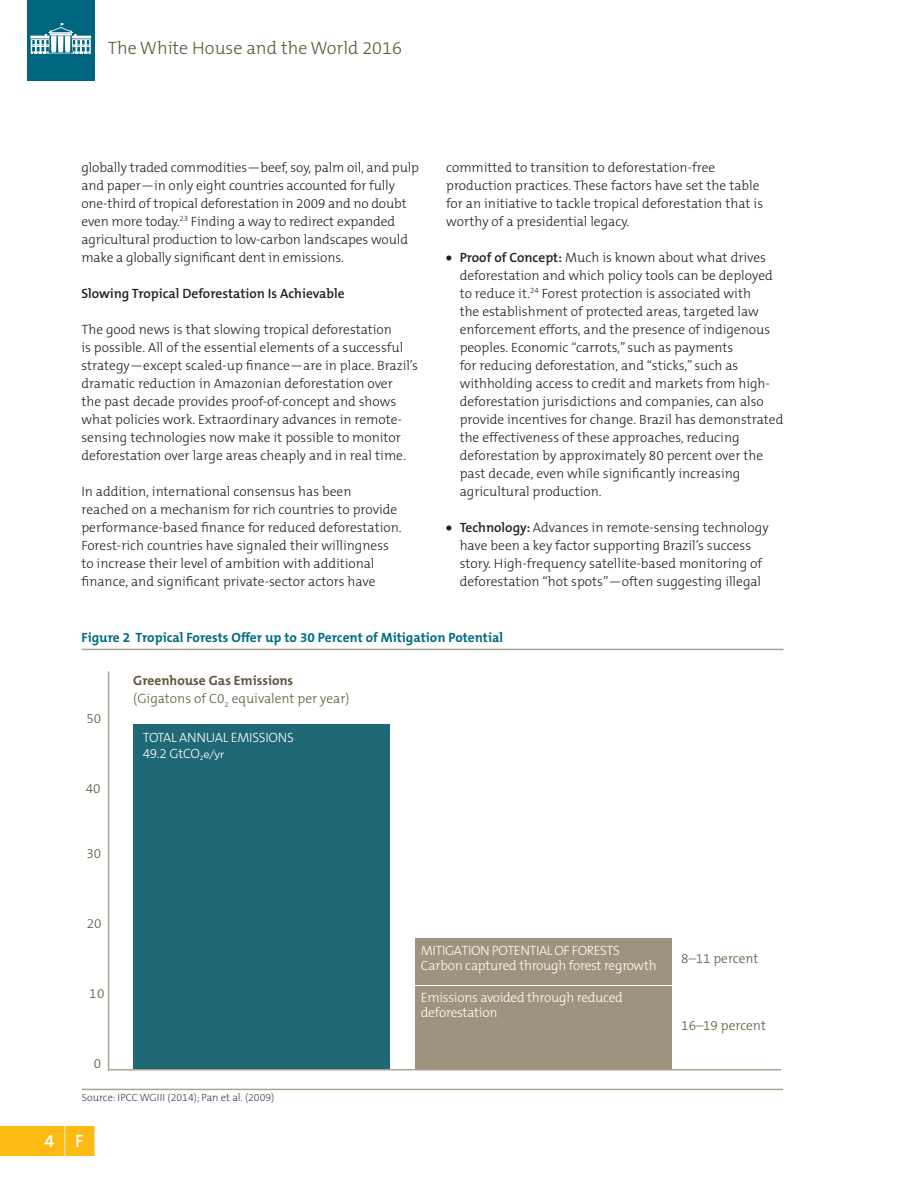
<style>
.page{position:relative;width:918px;height:1188px;background:#fff}
.page>*{position:absolute;margin:0;border:0;box-sizing:border-box;transform-origin:0 0}
.t1{font:300 18px "The Mix B3";color:#60553e}
.t2{font:600 18px "The Mix B6";color:#fff}
.body{font:300 13.5px/18px "The Mix B3";color:#231f20}
.t3{font:300 13.5px/15.6px "The Mix B3";letter-spacing:-.035em;color:#fff}
.Chart_Label{font:300 13.5px "The Mix B3";color:#60553e}
.chart_head{font:700 13.5px "The Mix B7";color:#006c85}
.Sub_2{font:600 13.5px "The Mix B6";color:#231f20}
.Chart_Label-2{font:700 13.5px "The Mix B7";color:#60553e}
.Source{font:200 10.5px "The Mix B2";color:#231f20}
.s1{font-family:"The Mix B9";font-weight:900}
.s2{font-family:"The Mix B6";font-weight:600}
.s3{font-family:"Gotham";font-weight:400;font-size:10.5px}
.s4{font-family:"The Mix B2";font-weight:200;font-size:30.6px}
</style>
<div class="page">
<div style="left:27px;top:0;width:67px;height:81px;background:#006680"></div>
<svg style="left:30px;top:23px;width:61px;height:31px"></svg>
<div style="left:0;top:1126px;width:95px;height:30px;background:#fcba13"></div>
<hr style="left:81px;top:649px;width:702px;height:1px;background:#aca391">
<hr style="left:82px;top:1089px;width:701px;height:1px;background:#aca391">
<hr style="left:108px;top:671px;width:1px;height:399px;background:#aca391">
<div style="left:133px;top:724px;width:257px;height:346px;background:#1e6975"></div>
<div style="left:415px;top:986px;width:256px;height:84px;background:#9e937f"></div>
<div style="left:415px;top:938px;width:256px;height:47px;background:#9e937f"></div>
<hr style="left:108px;top:1069px;width:673px;height:1px;background:#aca391">
<h1 class="t1" style="left:108px;top:38px;width:296px">The White House and the World 2016</h1>
<p class="body" style="left:81px;top:159px;width:339px">globally traded commodities—beef, soy, palm oil, and pulp and paper—in only eight countries accounted for fully one-third of tropical deforestation in 2009 and no doubt even more today.<sup>23</sup> Finding a way to redirect expanded agricultural production to low-carbon landscapes would make a globally significant dent in emissions.</p>
<p class="Sub_2" style="left:81px;top:286px;width:265px">Slowing Tropical Deforestation Is Achievable</p>
<p class="body" style="left:81px;top:321px;width:338px">The good news is that slowing tropical deforestation<br>is possible. All of the essential elements of a successful strategy—except scaled-up finance—are in place. Brazil’s dramatic reduction in Amazonian deforestation over<br>the past decade provides proof-of-concept and shows what policies work. Extraordinary advances in remote&shy;sensing technologies now make it possible to monitor deforestation over large areas cheaply and in real time.</p>
<p class="body" style="left:81px;top:483px;width:322px">In addition, international consensus has been reached on a mechanism for rich countries to provide performance-based finance for reduced deforestation.<br>Forest-rich countries have signaled their willingness to increase their level of ambition with additional finance, and significant private-sector actors have</p>
<p class="body" style="left:446px;top:159px;width:318px">committed to transition to deforestation-free production practices. These factors have set the table for an initiative to tackle tropical deforestation that is worthy of a presidential legacy.</p>
<p class="body" style="left:460px;top:249px;width:325px;text-indent:-14px"><span class="s1">•</span> <span class="s2">Proof of Concept:</span> Much is known about what drives deforestation and which policy tools can be deployed to reduce it.<sup>24</sup> Forest protection is associated with<br>the establishment of protected areas, targeted law enforcement efforts, and the presence of indigenous peoples. Economic “carrots,” such as payments<br>for reducing deforestation, and “sticks,” such as withholding access to credit and markets from high&shy;deforestation jurisdictions and companies, can also provide incentives for change. Brazil has demonstrated the effectiveness of these approaches, reducing deforestation by approximately 80 percent over the past decade, even while significantly increasing agricultural production.</p>
<p class="body" style="left:446px;top:519px;width:324px;text-align:center"><span class="s1">•</span> <span class="s2">Technology:</span> Advances in remote-sensing technology have been a key factor supporting Brazil’s success story. High-frequency satellite-based monitoring of deforestation “hot spots”—often suggesting illegal</p>
<p class="chart_head" style="left:81px;top:630px;width:423px">Figure 2 Tropical Forests Offer up to 30 Percent of Mitigation Potential</p>
<p class="Chart_Label" style="left:86px;top:711px;width:16px">50</p>
<p class="Chart_Label" style="left:86px;top:781px;width:16px">40</p>
<p class="Chart_Label" style="left:86px;top:846px;width:16px">30</p>
<p class="Chart_Label" style="left:87px;top:916px;width:16px">20</p>
<p class="Chart_Label" style="left:89px;top:986px;width:17px">10</p>
<p class="Chart_Label" style="left:94px;top:1056px;width:9px">0</p>
<p class="Chart_Label-2" style="left:133px;top:673px;width:162px">Greenhouse Gas Emissions</p>
<p class="Chart_Label" style="left:133px;top:691px;width:218px">(Gigatons of C0<sub>2</sub> equivalent per year)</p>
<p class="t3" style="left:143px;top:730px;width:153px;line-height:16.2px">TOTAL ANNUAL EMISSIONS<br>49.2 GtCO<sub>2</sub><span class="s3">e/yr</span></p>
<p class="Source" style="left:82px;top:1092px;width:194px">Source: IPCC WGIII (2014); Pan et al. (2009)</p>
<h1 class="t2" style="left:45px;top:1132px;width:41px">4 <span class="s4">|</span> F</h1>
<p class="t3" style="left:421px;top:943px;width:237px">MITIGATION POTENTIAL OF FORESTS<br>Carbon captured through forest regrowth</p>
<p class="t3" style="left:421px;top:990px;width:204px">Emissions avoided through reduced deforestation</p>
<p class="Chart_Label" style="left:681px;top:952px;width:79px">8–11 percent</p>
<p class="Chart_Label" style="left:681px;top:1018px;width:86px">16–19 percent</p>
</div>
